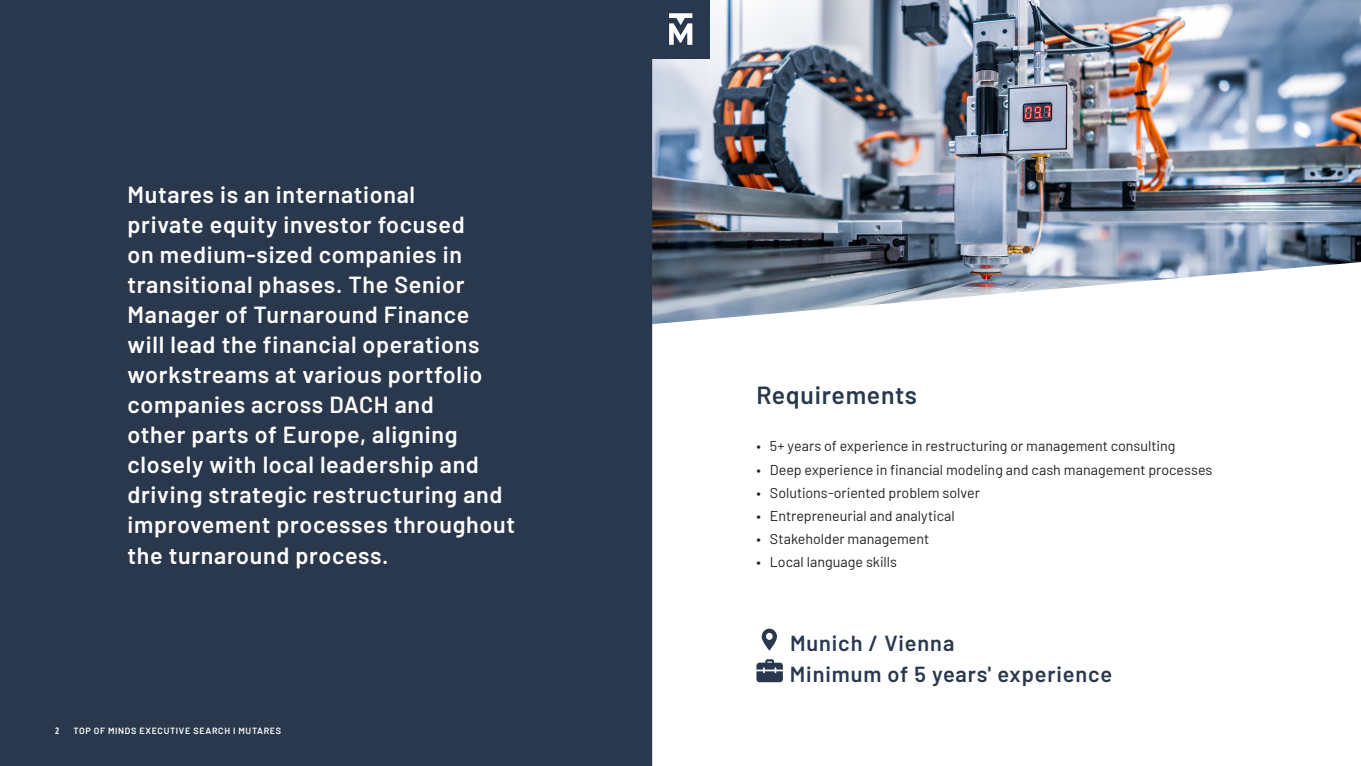
<style>
.page{position:relative;width:1361px;height:766px;background:#fff}
.page>*{position:absolute;margin:0;border:0;box-sizing:border-box;transform-origin:0 0}
.t1{font:600 24.75px "Barlow";letter-spacing:.03em;color:#2a384e}
.t2{font:600 23.25px/30px "Barlow";letter-spacing:.03em;color:#fff}
.t3{font:600 21.75px "Barlow";letter-spacing:.04em;color:#2a384e}
.t4{font:14.25px "Barlow";color:#231f20}
.t5{font:600 9px "Barlow";letter-spacing:.07em;color:#fff}
.t6{font:700 condensed 9px "Open Sans";color:#fff}
</style>
<div class="page">
<img style="left:652px;top:0;width:708px;height:262px">
<svg style="left:652px;top:262px;width:709px;height:503px"></svg>
<div style="left:0;top:0;width:652px;height:765px;background:#2a384e"></div>
<img style="left:652px;top:0;width:57px;height:58px">
<svg style="left:761px;top:628px;width:16px;height:22px"></svg>
<svg style="left:756px;top:659px;width:27px;height:23px"></svg>
<p class="t2" style="left:127px;top:178px;width:389px">Mutares is an international<br>private equity investor focused<br>on medium-sized companies in transitional phases. The Senior<br>Manager of Turnaround Finance<br>will lead the financial operations workstreams at various portfolio companies across DACH and<br>other parts of Europe, aligning closely with local leadership and driving strategic restructuring and improvement processes throughout the turnaround process.</p>
<p class="t6" style="left:55px;top:724px;width:6px">2</p>
<p class="t5" style="left:73px;top:724px;width:209px">TOP OF MINDS EXECUTIVE SEARCH I MUTARES</p>
<p class="t1" style="left:756px;top:377px;width:162px">Requirements</p>
<p class="t4" style="left:756px;top:436px;width:420px">• 5+ years of experience in restructuring or management consulting</p>
<p class="t4" style="left:756px;top:459px;width:457px">• Deep experience in financial modeling and cash management processes</p>
<p class="t4" style="left:756px;top:482px;width:225px">• Solutions-oriented problem solver</p>
<p class="t4" style="left:756px;top:505px;width:200px">• Entrepreneurial and analytical</p>
<p class="t4" style="left:756px;top:528px;width:174px">• Stakeholder management</p>
<p class="t4" style="left:756px;top:551px;width:142px">• Local language skills</p>
<p class="t3" style="left:790px;top:626px;width:166px">Munich / Vienna</p>
<p class="t3" style="left:790px;top:658px;width:324px">Minimum of 5 years' experience</p>
</div>
